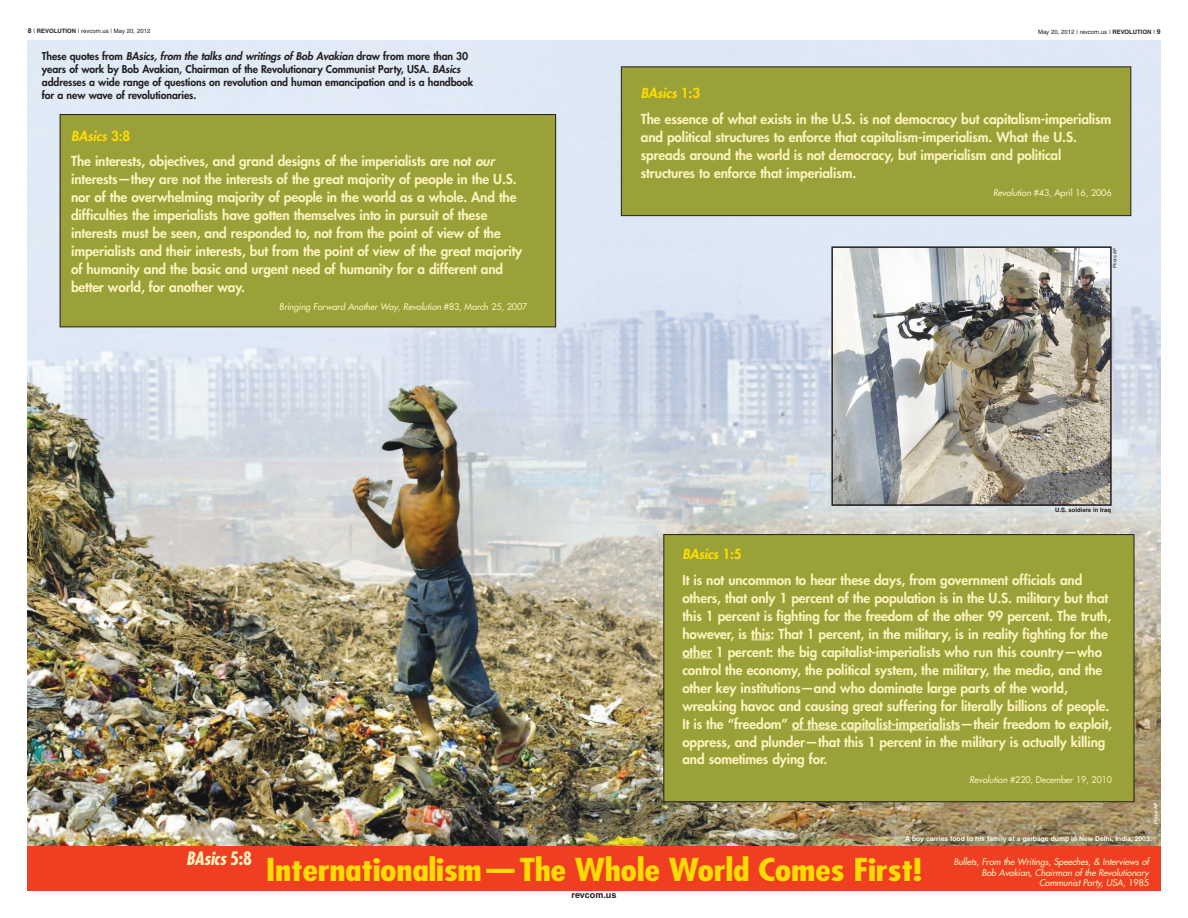
<style>
.page{position:relative;width:1188px;height:918px;background:#fff}
.page>*{position:absolute;margin:0;border:0;box-sizing:border-box;transform-origin:0 0}
.t1{font:700 condensed 30.75px "Futura Std";letter-spacing:-.01em;color:#ffdc01;scale:1.24 1}
.t2{font:italic 700 condensed 18px "Futura Std";letter-spacing:-.01em;color:#fef3be}
.t3{font:800 13.5px/18px "Futura";letter-spacing:-.01em;color:#fef3be}
.t4{font:800 10.5px/12.8px "Futura Std";letter-spacing:-.01em;color:#231f20}
.t5{font:italic 9px/10.5px "Futura";letter-spacing:-.01em;color:#fef3be;text-align:right}
.t6{font:9px "Futura";letter-spacing:-.01em;color:#fef3be}
.t7{font:700 9px "Helvetica";color:#231f20}
.t8{font:700 6.75px "Helvetica";color:#fff}
.t9{font:6px "Helvetica";color:#231f20}
.t10{font:700 6px "Helvetica";color:#231f20}
.t11{font:4.5px "Helvetica";color:#231f20}
.t12{font:700 4.5px "Helvetica";color:#fff}
.s1{font-weight:700;font-size:6.75px}
.s2{font-weight:700}
.s3{font-style:italic}
.s4{font-style:italic;color:#ffdc01}
.s5{color:#ffdc01}
.s6{font-style:normal}
</style>
<div class="page">
<img style="left:27px;top:40px;width:1134px;height:806px">
<div style="left:664px;top:534px;width:470px;height:268px;background:#99a138;border:1px solid #231f20"></div>
<div style="left:60px;top:115px;width:496px;height:212px;background:#99a138"></div>
<div style="left:60px;top:114px;width:496px;height:213px;border:1px solid #231f20"></div>
<svg style="left:751px;top:640px;width:20px;height:1px"></svg>
<hr style="left:682px;top:658px;width:30px;height:1px;background:#fef3be">
<hr style="left:792px;top:730px;width:168px;height:1px;background:#fef3be">
<div style="left:621px;top:67px;width:510px;height:149px;background:#99a138;border:1px solid #231f20"></div>
<img style="left:834px;top:249px;width:275px;height:254px">
<div style="left:831px;top:246px;width:281px;height:260px;border:2px solid #231f20"></div>
<div style="left:901px;top:831px;width:254px;height:16px;background:#542312;opacity:.86"></div>
<div style="left:27px;top:846px;width:1134px;height:45px;background:#ef3e22"></div>
<p class="t9" style="left:28px;top:27px;width:124px"><span class="s1">8</span> | <span class="s2">REVOLUTION</span> | revcom.us | May 20, 2012</p>
<p class="t9" style="left:1038px;top:28px;width:84px">May 20, 2012 | revcom.us | <span class="s2">Revolution</span></p>
<p class="t9" style="left:1153px;top:28px;width:9px">| <span class="s1">9</span></p>
<p class="t4" style="left:42px;top:50px;width:433px">These quotes from <span class="s3">BAsics, from the talks and writings of Bob Avakian</span> draw from more than 30 years of work by Bob Avakian, Chairman of the Revolutionary Communist Party, USA. <span class="s3">BAsics </span>addresses a wide range of questions on revolution and human emancipation and is a handbook for a new wave of revolutionaries.</p>
<p class="t3" style="left:71px;top:123px;width:425px;line-height:25.5px"><span class="s4">BAsics</span> <span class="s5">3:8<br></span>The interests, objectives, and grand designs of the imperialists are not <span class="s3">our</span></p>
<p class="t3" style="left:71px;top:170px;width:453px">interests—they are not the interests of the great majority of people in the U.S. nor of the overwhelming majority of people in the world as a whole. And the difficulties the imperialists have gotten themselves into in pursuit of these interests must be seen, and responded to, not from the point of view of the imperialists and their interests, but from the point of view of the great majority of humanity and the basic and urgent need of humanity for a different and better world, for another way.</p>
<p class="t5" style="left:279px;top:302px;width:250px">Bringing Forward Another Way<span class="s6">,</span> Revolution <span class="s6">#83, March 25, 2007</span></p>
<p class="t3" style="left:641px;top:81px;width:472px;line-height:25.5px"><span class="s4">BAsics</span> <span class="s5">1:3<br></span>The essence of what exists in the U.S. is not democracy but capitalism-imperialism</p>
<p class="t3" style="left:641px;top:128px;width:438px">and political structures to enforce that capitalism-imperialism. What the U.S. spreads around the world is not democracy, but imperialism and political structures to enforce that imperialism.</p>
<p class="t6" style="left:993px;top:187px;width:120px"><span class="s3">Revolution</span> #43, April 16, 2006</p>
<p class="t11" style="left:1112px;top:268px;width:22px;rotate:-90deg">Photo: AP</p>
<p class="t10" style="left:1055px;top:506px;width:58px">U.S. soldiers in Iraq</p>
<p class="t3" style="left:682px;top:541px;width:401px;line-height:25.5px"><span class="s4">BAsics</span> <span class="s5">1:5<br></span>It is not uncommon to hear these days, from government officials and</p>
<p class="t3" style="left:682px;top:589px;width:431px">others, that only 1 percent of the population is in the U.S. military but that this 1 percent is fighting for the freedom of the other 99 percent. The truth, however, is this: That 1 percent, in the military, is in reality fighting for the other 1 percent: the big capitalist-imperialists who run this country—who control the economy, the political system, the military, the media, and the other key institutions—and who dominate large parts of the world, wreaking havoc and causing great suffering for literally billions of people.<br>It is the “freedom” of these capitalist-imperialists—their freedom to exploit, oppress, and plunder—that this 1 percent in the military is actually killing and sometimes dying for.</p>
<p class="t6" style="left:969px;top:774px;width:144px"><span class="s3">Revolution</span> #220, December 19, 2010</p>
<p class="t12" style="left:1153px;top:824px;width:23px;rotate:-90deg">Photo: AP</p>
<h2 class="t2" style="left:186px;top:847px;width:67px">BAsics <span class="s6">5:8</span></h2>
<p class="t8" style="left:905px;top:835px;width:248px">A boy carries food to his family at a garbage dump in New Delhi, India, 2003.</p>
<h1 class="t1" style="left:266px;top:851px;width:531px">Internationalism—The Whole World Comes First!</h1>
<p class="t5" style="left:954px;top:857px;width:197px">Bullets, From the Writings, Speeches, &amp; Interviews of<br>Bob Avakian, Chairman of the Revolutionary<br>Communist Party, USA, <span class="s6">1985</span></p>
<p class="t7" style="left:572px;top:889px;width:46px">revcom.us</p>
</div>
